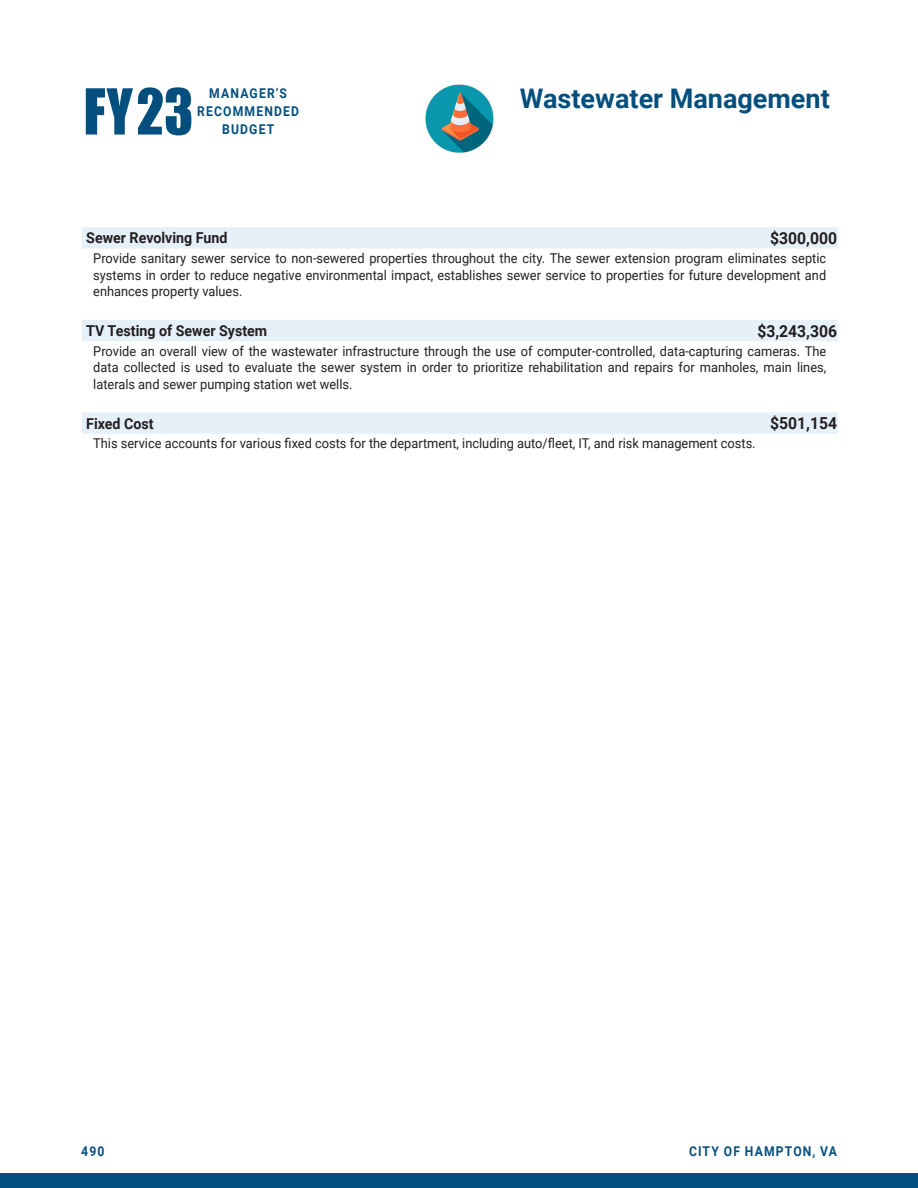
<style>
.page{position:relative;width:918px;height:1188px;background:#fff}
.page>*{position:absolute;margin:0;border:0;box-sizing:border-box;transform-origin:0 0}
.Page_Heading{font:700 27px "Roboto";color:#044f7e}
.Table_Numbers_11_Rig{font:700 16.5px "Roboto";color:#231f20;scale:.95 1}
.Table_Text{font:700 15px "Roboto";color:#231f20;scale:.95 1}
.Table_Text_9_Justify{font:13.5px/16.5px "Roboto";color:#231f20;text-align:justify;scale:.95 1}
.t1{font:700 13.5px "Roboto";letter-spacing:.095em;color:#044f7e;scale:.9 1}
</style>
<div class="page">
<div style="left:0;top:1173px;width:918px;height:15px;background:#044f7e"></div>
<svg style="left:86px;top:87px;width:105px;height:48px"></svg>
<img style="left:426px;top:84px;width:68px;height:68px">
<svg style="left:82px;top:227px;width:756px;height:207px"></svg>
<p class="t1" style="left:209px;top:83px;width:88px">Manager’s</p>
<p class="t1" style="left:197px;top:101px;width:115px">Recomm ended</p>
<p class="t1" style="left:222px;top:119px;width:31px">BUDGE</p>
<p class="t1" style="left:267px;top:119px;width:10px">T</p>
<p class="Page_Heading" style="left:520px;top:79px;width:311px">Wastewater Management</p>
<p class="Table_Text" style="left:86px;top:228px;width:150px">Sewer Revolving Fund</p>
<p class="Table_Numbers_11_Rig" style="left:770px;top:227px;width:72px">$300,000</p>
<p class="Table_Text_9_Justify" style="left:93px;top:250px;width:773px">Provide sanitary sewer service to non-sewered properties throughout the city. The sewer extension program eliminates septic systems in order to reduce negative environmental impact, establishes sewer service to properties for future development and enhances property values.</p>
<p class="Table_Text" style="left:86px;top:320px;width:192px">TV Testing of Sewer System</p>
<p class="Table_Numbers_11_Rig" style="left:757px;top:319px;width:85px">$3,243,306</p>
<p class="Table_Text_9_Justify" style="left:93px;top:342px;width:773px">Provide an overall view of the wastewater infrastructure through the use of computer-controlled, data-capturing cameras. The data collected is used to evaluate the sewer system in order to prioritize rehabilitation and repairs for manholes, main lines, laterals and sewer pumping station wet wells.</p>
<p class="Table_Text" style="left:86px;top:413px;width:73px">Fixed Cost</p>
<p class="Table_Numbers_11_Rig" style="left:770px;top:412px;width:72px">$501,154</p>
<p class="Table_Text_9_Justify" style="left:93px;top:435px;width:699px">This service accounts for various fixed costs for the department, including auto/fleet, IT, and risk management costs.</p>
<p class="t1" style="left:81px;top:1141px;width:27px">490</p>
<p class="t1" style="left:689px;top:1141px;width:166px">CITY OF HAMPTON, VA</p>
</div>
